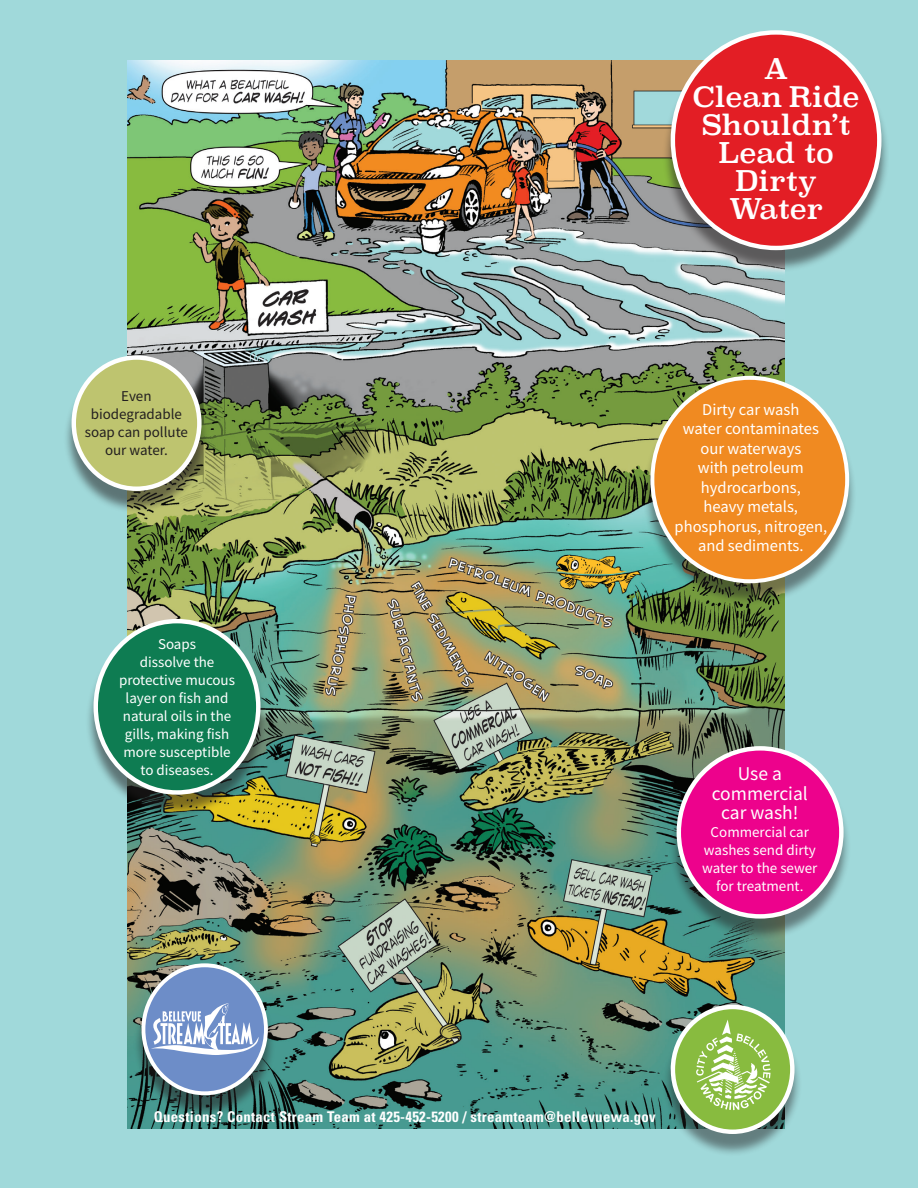
<style>
.page{position:relative;width:918px;height:1188px;background:#a0d9da}
.page>*{position:absolute;margin:0;border:0;box-sizing:border-box;transform-origin:0 0}
.t1{font:27.9px/27.9px "Superclarendon";color:#fff;text-align:center}
.t2{font:19.5px/19.5px "Source Sans Pro";color:#fff;text-align:center}
.t3{font:16.5px/19.5px "Source Sans Pro";color:#fff;text-align:center}
.t4{font:15px/18px "Source Sans Pro";color:#fff;text-align:center}
.t5{font:15px/18px "Source Sans Pro";color:#231f20;text-align:center}
.t6{font:700 condensed 14.85px "Univers";letter-spacing:.02em;color:#fff}
</style>
<div class="page">
<img style="left:128px;top:60px;width:656px;height:1069px">
<div style="left:663px;top:37px;width:226px;height:236px;background:#231f20;opacity:.54"></div>
<div style="left:673px;top:32px;width:206px;height:216px;background:#e31e25;border-radius:50%"></div>
<div style="left:663px;top:1011px;width:139px;height:146px;background:#231f20;opacity:.49"></div>
<div style="left:673px;top:1007px;width:119px;height:125px;background:#88bb3f;border-radius:50%"></div>
<div style="left:671px;top:1005px;width:124px;height:129px;border:4px solid #fff;border-radius:50%"></div>
<div style="left:642px;top:382px;width:215px;height:224px;background:#231f20;opacity:.49"></div>
<div style="left:652px;top:378px;width:195px;height:203px;background:#f08a21;border-radius:50%"></div>
<div style="left:650px;top:376px;width:199px;height:207px;border:4px solid #fff;border-radius:50%"></div>
<div style="left:63px;top:362px;width:147px;height:152px;background:#231f20;opacity:.54"></div>
<div style="left:74px;top:358px;width:125px;height:131px;background:#bec46f;border-radius:50%"></div>
<div style="left:72px;top:355px;width:130px;height:136px;border:4px solid #fff;border-radius:50%"></div>
<div style="left:133px;top:970px;width:143px;height:148px;background:#231f20;opacity:.54"></div>
<div style="left:143px;top:965px;width:123px;height:128px;background:#6d8dc8;border-radius:50%"></div>
<div style="left:141px;top:963px;width:127px;height:132px;border:4px solid #fff;border-radius:50%"></div>
<svg style="left:696px;top:1020px;width:75px;height:90px"></svg>
<div style="left:85px;top:625px;width:183px;height:192px;background:#231f20;opacity:.54"></div>
<div style="left:96px;top:621px;width:162px;height:171px;background:#0e7c52;border-radius:50%"></div>
<div style="left:94px;top:619px;width:167px;height:176px;border:4px solid #fff;border-radius:50%"></div>
<div style="left:668px;top:753px;width:183px;height:188px;background:#231f20;opacity:.49"></div>
<div style="left:679px;top:748px;width:162px;height:168px;background:#ed028c;border-radius:50%"></div>
<div style="left:677px;top:746px;width:167px;height:173px;border:4px solid #fff;border-radius:50%"></div>
<svg style="left:151px;top:1003px;width:108px;height:52px"></svg>
<p class="t5" style="left:121px;top:387px;width:32px">Even</p>
<p class="t5" style="left:91px;top:405px;width:93px">biodegradable</p>
<p class="t5" style="left:85px;top:423px;width:105px">soap can pollute our water.</p>
<p class="t4" style="left:158px;top:635px;width:40px">Soaps</p>
<p class="t4" style="left:119px;top:653px;width:118px">dissolve the protective mucous layer on fish and natural oils in the gills, making fish more susceptible</p>
<p class="t4" style="left:141px;top:761px;width:74px">to diseases.</p>
<p class="t1" style="left:764px;top:57px;width:26px">A</p>
<p class="t1" style="left:693px;top:85px;width:168px">Clean Ride<br>Shouldn’t</p>
<p class="t1" style="left:719px;top:141px;width:116px">Lead to<br>Dirty</p>
<p class="t1" style="left:729px;top:197px;width:96px">Water</p>
<p class="t3" style="left:702px;top:399px;width:99px">Dirty car wash</p>
<p class="t3" style="left:683px;top:419px;width:138px">water contaminates our waterways<br>with petroleum hydrocarbons,</p>
<p class="t3" style="left:675px;top:497px;width:154px">heavy metals, phosphorus, nitrogen,</p>
<p class="t3" style="left:698px;top:536px;width:107px">and sediments.</p>
<p class="t2" style="left:712px;top:764px;width:98px">Use a commercial</p>
<p class="t2" style="left:721px;top:803px;width:79px">car wash!</p>
<p class="t4" style="left:702px;top:823px;width:117px">Commercial car washes send dirty water to the sewer for treatment.</p>
<p class="t6" style="left:154px;top:1107px;width:504px">Questions? Contact Stream Team at 425-452-5200 / streamteam@bellevuewa.gov</p>
</div>
